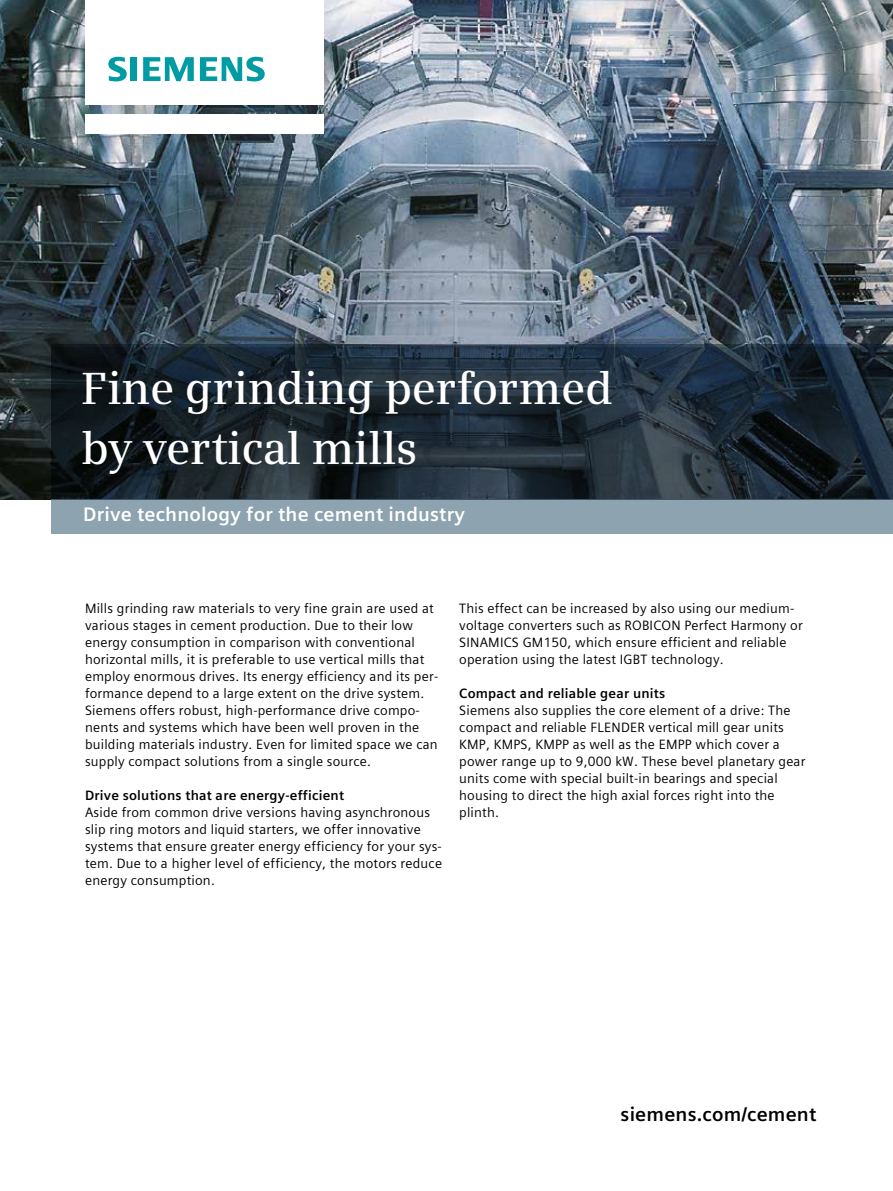
<style>
.page{position:relative;width:893px;height:1191px;background:#fff}
.page>*{position:absolute;margin:0;border:0;box-sizing:border-box;transform-origin:0 0}
.t1{font:600 45px/60px "Siemens Serif";letter-spacing:-.01em;color:#fff}
.t2{font:700 19.5px "Siemens Sans Global";letter-spacing:.01em;color:#fff}
.t3{font:700 19.5px "Siemens Sans Global";letter-spacing:.01em;color:#000}
.t4{font:13.5px/17px "Siemens Sans Global";letter-spacing:.015em;color:#000}
.t5{font:700 13.5px "Siemens Sans Global";letter-spacing:.015em;color:#000}
</style>
<div class="page">
<img style="left:0;top:0;width:893px;height:500px">
<div style="left:51px;top:500px;width:842px;height:34px;background:#8da3af"></div>
<div style="left:85px;top:0;width:238px;height:105px;background:#fff"></div>
<svg style="left:108px;top:57px;width:19px;height:24px"></svg>
<div style="left:130px;top:57px;width:7px;height:24px;background:#009ba3"></div>
<svg style="left:143px;top:57px;width:51px;height:24px"></svg>
<svg style="left:200px;top:57px;width:65px;height:24px"></svg>
<svg style="left:817px;top:347px;width:76px;height:153px;background:#1b2835"></svg>
<svg style="left:51px;top:91px;width:766px;height:409px;background:#485662"></svg>
<h1 class="t1" style="left:82px;top:358px;width:533px">Fine grinding performed by vertical mills</h1>
<h2 class="t2" style="left:83px;top:500px;width:383px">Drive technology for the cement industry</h2>
<p class="t4" style="left:85px;top:599px;width:355px">Mills grinding raw materials to very fine grain are used at various stages in cement production. Due to their low energy consumption in comparison with conventional horizontal mills, it is preferable to use vertical mills that employ enormous drives. Its energy efficiency and its per&shy;formance depend to a large extent on the drive system.<br>Siemens offers robust, high-performance drive compo&shy;nents and systems which have been well proven in the building materials industry. Even for limited space we can supply compact solutions from a single source.</p>
<p class="t5" style="left:85px;top:784px;width:261px">Drive solutions that are energy-efficient</p>
<p class="t4" style="left:85px;top:803px;width:359px">Aside from common drive versions having asynchronous slip ring motors and liquid starters, we offer innovative systems that ensure greater energy efficiency for your sys&shy;tem. Due to a higher level of efficiency, the motors reduce energy consumption.</p>
<p class="t4" style="left:459px;top:599px;width:345px">This effect can be increased by also using our medium&shy;voltage converters such as ROBICON Perfect Harmony or SINAMICS GM150, which ensure efficient and reliable operation using the latest IGBT technology.</p>
<p class="t5" style="left:459px;top:682px;width:208px">Compact and reliable gear units</p>
<p class="t4" style="left:459px;top:701px;width:348px">Siemens also supplies the core element of a drive: The compact and reliable FLENDER vertical mill gear units KMP, KMPS, KMPP as well as the EMPP which cover a power range up to 9,000 kW. These bevel planetary gear units come with special built-in bearings and special housing to direct the high axial forces right into the plinth.</p>
<h2 class="t3" style="left:621px;top:1099px;width:197px">siemens.com/cement</h2>
</div>
